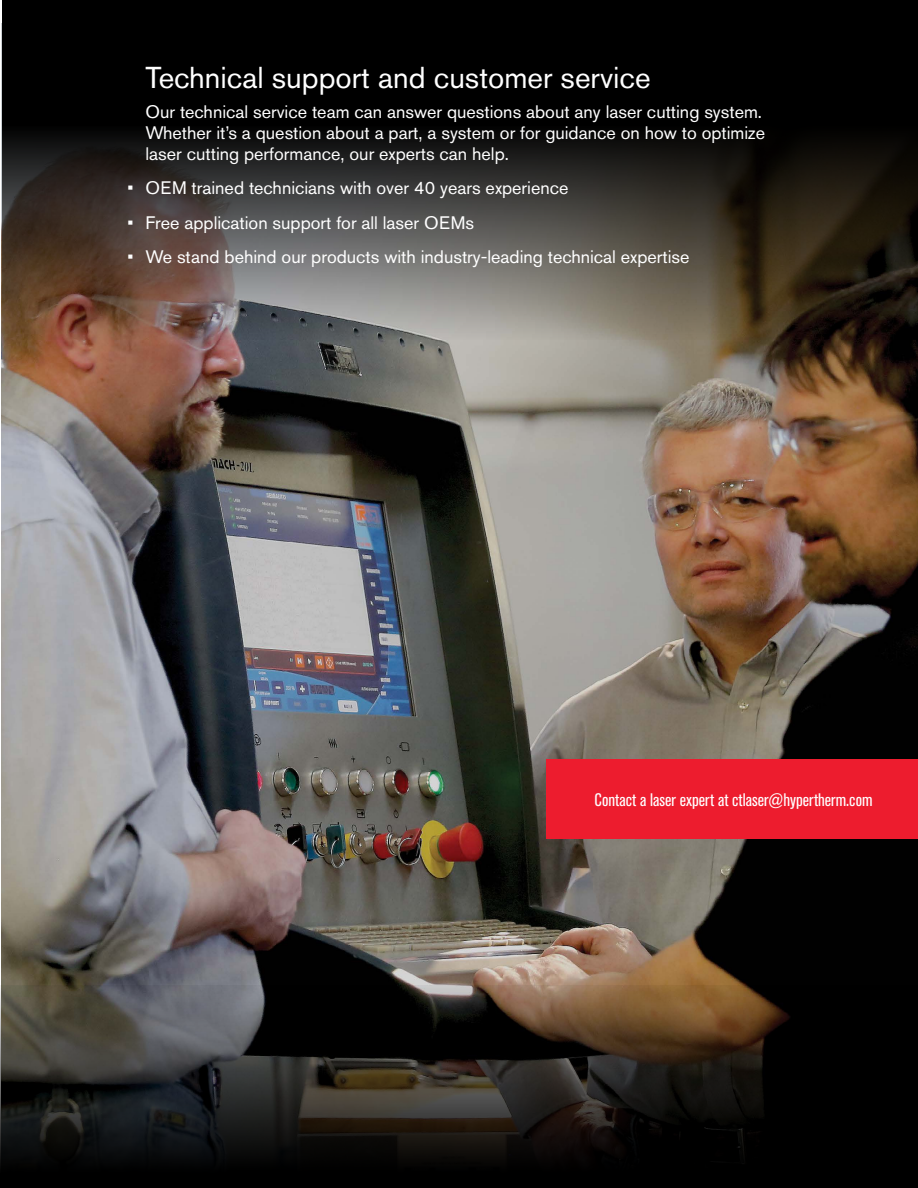
<style>
.page{position:relative;width:918px;height:1188px;background:#fff}
.page>*{position:absolute;margin:0;border:0;box-sizing:border-box;transform-origin:0 0}
.t1{font:30px "Akzidenz Grotesk Pro";color:#fff}
.t2{font:18px/21px "Akzidenz Grotesk Pro";color:#fff}
.t3{font:condensed 18px "Akzidenz Grotesk Pro";color:#fff}
</style>
<div class="page">
<img style="left:2px;top:340px;width:916px;height:645px">
<svg style="left:0;top:985px;width:918px;height:203px;background:#211d19"></svg>
<svg style="left:2px;top:0;width:916px;height:340px;background:#2d2824"></svg>
<div style="left:547px;top:759px;width:371px;height:79px;background:#ed1c2e"></div>
<h1 class="t1" style="left:146px;top:58px;width:507px">Technical support and customer service</h1>
<p class="t2" style="left:146px;top:101px;width:621px">Our technical service team can answer questions about any laser cutting system.<br>Whether it’s a question about a part, a system or for guidance on how to optimize laser cutting performance, our experts can help.</p>
<p class="t2" style="left:128px;top:177px;width:443px">• OEM trained technicians with over 40 years experience</p>
<p class="t2" style="left:128px;top:212px;width:348px">• Free application support for all laser OEMs</p>
<p class="t2" style="left:128px;top:246px;width:564px">• We stand behind our products with industry-leading technical expertise</p>
<p class="t3" style="left:595px;top:788px;width:280px">Contact a laser expert at ctlaser@hypertherm.com</p>
</div>
